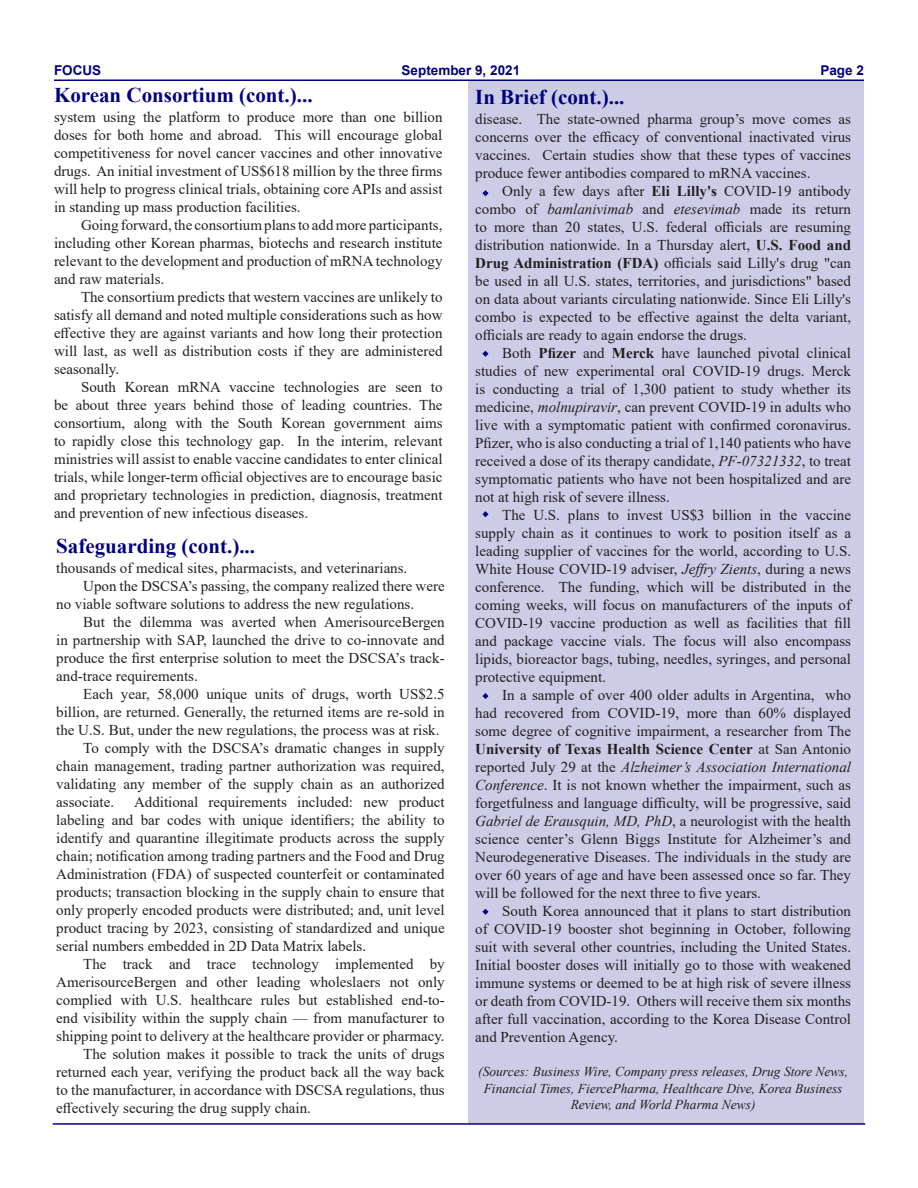
<style>
.page{position:relative;width:918px;height:1188px;background:#fff}
.page>*{position:absolute;margin:0;border:0;box-sizing:border-box;transform-origin:0 0}
.t1{font:700 21px "Times New Roman";color:#000082}
.t2{font:700 21px "Times New Roman";color:#000080}
.t3{font:15px/18px "Times New Roman";color:#231f20;text-align:justify}
.t4{font:italic 13.5px/16.2px "Times New Roman";color:#231f20;text-align:center}
.t5{font:700 13.5px "Arial";color:#000082}
.s1{font-weight:700}
.s2{font-style:italic}
</style>
<div class="page">
<div style="left:468px;top:81px;width:396px;height:1042px;background:#cccce6"></div>
<svg style="left:482px;top:190px;width:7px;height:7px"></svg>
<svg style="left:482px;top:350px;width:7px;height:7px"></svg>
<hr style="left:53px;top:1123px;width:812px;height:2px;background:#000080">
<svg style="left:482px;top:693px;width:7px;height:6px"></svg>
<svg style="left:482px;top:908px;width:7px;height:7px"></svg>
<svg style="left:482px;top:511px;width:7px;height:7px"></svg>
<hr style="left:54px;top:80px;width:810px;height:1px;background:#000080">
<p class="t5" style="left:54px;top:61px;width:49px">FOCUS</p>
<p class="t5" style="left:402px;top:61px;width:120px">September 9, 2021</p>
<p class="t5" style="left:820px;top:61px;width:45px">Page 2</p>
<p class="t1" style="left:54px;top:80px;width:260px">Korean Consortium (cont.)...</p>
<p class="t1" style="left:475px;top:82px;width:151px">In Brief (cont.)...</p>
<p class="t3" style="left:54px;top:107px;width:390px">system using the platform to produce more than one billion doses for both home and abroad. This will encourage global competitiveness for novel cancer vaccines and other innovative drugs. An initial investment of US$618 million by the three firms will help to progress clinical trials, obtaining core APIs and assist in standing up mass production facilities.</p>
<p class="t3" style="left:54px;top:215px;width:390px;text-indent:27px">Going forward, the consortium plans to add more participants, including other Korean pharmas, biotechs and research institute relevant to the development and production of mRNA technology and raw materials.</p>
<p class="t3" style="left:54px;top:287px;width:390px;text-indent:27px">The consortium predicts that western vaccines are unlikely to satisfy all demand and noted multiple considerations such as how effective they are against variants and how long their protection will last, as well as distribution costs if they are administered seasonally.</p>
<p class="t3" style="left:54px;top:377px;width:390px;text-indent:27px">South Korean mRNA vaccine technologies are seen to be about three years behind those of leading countries. The consortium, along with the South Korean government aims to rapidly close this technology gap. In the interim, relevant ministries will assist to enable vaccine candidates to enter clinical trials, while longer-term official objectives are to encourage basic and proprietary technologies in prediction, diagnosis, treatment and prevention of new infectious diseases.</p>
<p class="t3" style="left:475px;top:110px;width:377px">disease. The state-owned pharma group’s move comes as concerns over the efficacy of conventional inactivated virus vaccines. Certain studies show that these types of vaccines produce fewer antibodies compared to mRNA vaccines.</p>
<p class="t3" style="left:475px;top:182px;width:377px;text-indent:27px">Only a few days after <span class="s1">Eli Lilly's</span> COVID-19 antibody combo of <span class="s2">bamlanivimab</span> and <span class="s2">etesevimab</span> made its return to more than 20 states, U.S. federal officials are resuming distribution nationwide. In a Thursday alert, <span class="s1">U.S. Food and Drug Administration (FDA)</span> officials said Lilly's drug "can be used in all U.S. states, territories, and jurisdictions" based on data about variants circulating nationwide. Since Eli Lilly's combo is expected to be effective against the delta variant, officials are ready to again endorse the drugs.</p>
<p class="t3" style="left:475px;top:344px;width:377px;text-indent:27px">Both <span class="s1">Pfizer</span> and <span class="s1">Merck</span> have launched pivotal clinical studies of new experimental oral COVID-19 drugs. Merck is conducting a trial of 1,300 patient to study whether its medicine, <span class="s2">molnupiravir</span>, can prevent COVID-19 in adults who live with a symptomatic patient with confirmed coronavirus.<br>Pfizer, who is also conducting a trial of 1,140 patients who have received a dose of its therapy candidate, <span class="s2">PF-07321332</span>, to treat symptomatic patients who have not been hospitalized and are not at high risk of severe illness.</p>
<p class="t3" style="left:475px;top:506px;width:377px;text-indent:27px">The U.S. plans to invest US$3 billion in the vaccine supply chain as it continues to work to position itself as a leading supplier of vaccines for the world, according to U.S.<br>White House COVID-19 adviser, <span class="s2">Jeffry Zients</span>, during a news conference. The funding, which will be distributed in the coming weeks, will focus on manufacturers of the inputs of COVID-19 vaccine production as well as facilities that fill and package vaccine vials. The focus will also encompass lipids, bioreactor bags, tubing, needles, syringes, and personal protective equipment.</p>
<p class="t3" style="left:475px;top:686px;width:377px;text-indent:27px">In a sample of over 400 older adults in Argentina, who had recovered from COVID-19, more than 60% displayed some degree of cognitive impairment, a researcher from The <span class="s1">University of Texas Health Science Center</span> at San Antonio reported July 29 at the <span class="s2">Alzheimer’s Association International Conference</span>. It is not known whether the impairment, such as forgetfulness and language difficulty, will be progressive, said <span class="s2">Gabriel de Erausquin, MD, PhD</span>, a neurologist with the health science center’s Glenn Biggs Institute for Alzheimer’s and Neurodegenerative Diseases. The individuals in the study are over 60 years of age and have been assessed once so far. They will be followed for the next three to five years.</p>
<p class="t3" style="left:475px;top:902px;width:377px;text-indent:27px">South Korea announced that it plans to start distribution of COVID-19 booster shot beginning in October, following suit with several other countries, including the United States.<br>Initial booster doses will initially go to those with weakened immune systems or deemed to be at high risk of severe illness or death from COVID-19. Others will receive them six months after full vaccination, according to the Korea Disease Control and Prevention Agency.</p>
<p class="t4" style="left:478px;top:1064px;width:371px">(Sources: Business Wire, Company press releases, Drug Store News,<br>Financial Times, FiercePharma, Healthcare Dive, Korea Business<br>Review, and World Pharma News)</p>
<p class="t2" style="left:56px;top:531px;width:200px">Safeguarding (cont.)...</p>
<p class="t3" style="left:56px;top:558px;width:353px">thousands of medical sites, pharmacists, and veterinarians.</p>
<p class="t3" style="left:56px;top:576px;width:390px;text-indent:27px">Upon the DSCSA’s passing, the company realized there were no viable software solutions to address the new regulations.</p>
<p class="t3" style="left:56px;top:612px;width:390px;text-indent:27px">But the dilemma was averted when AmerisourceBergen in partnership with SAP, launched the drive to co-innovate and produce the first enterprise solution to meet the DSCSA’s track&shy;and-trace requirements.</p>
<p class="t3" style="left:56px;top:684px;width:390px;text-indent:27px">Each year, 58,000 unique units of drugs, worth US$2.5 billion, are returned. Generally, the returned items are re-sold in the U.S. But, under the new regulations, the process was at risk.</p>
<p class="t3" style="left:56px;top:738px;width:390px;text-indent:27px">To comply with the DSCSA’s dramatic changes in supply chain management, trading partner authorization was required, validating any member of the supply chain as an authorized associate.</p>
<p class="t3" style="left:56px;top:792px;width:390px;text-indent:78px">Additional requirements included: new product labeling and bar codes with unique identifiers; the ability to identify and quarantine illegitimate products across the supply chain; notification among trading partners and the Food and Drug Administration (FDA) of suspected counterfeit or contaminated products; transaction blocking in the supply chain to ensure that only properly encoded products were distributed; and, unit level product tracing by 2023, consisting of standardized and unique serial numbers embedded in 2D Data Matrix labels.</p>
<p class="t3" style="left:56px;top:954px;width:390px;text-indent:27px">The track and trace technology implemented by AmerisourceBergen and other leading wholeslaers not only complied with U.S. healthcare rules but established end-to&shy;end visibility within the supply chain — from manufacturer to shipping point to delivery at the healthcare provider or pharmacy.</p>
<p class="t3" style="left:56px;top:1044px;width:390px;text-indent:27px">The solution makes it possible to track the units of drugs returned each year, verifying the product back all the way back to the manufacturer, in accordance with DSCSA regulations, thus effectively securing the drug supply chain.</p>
</div>
